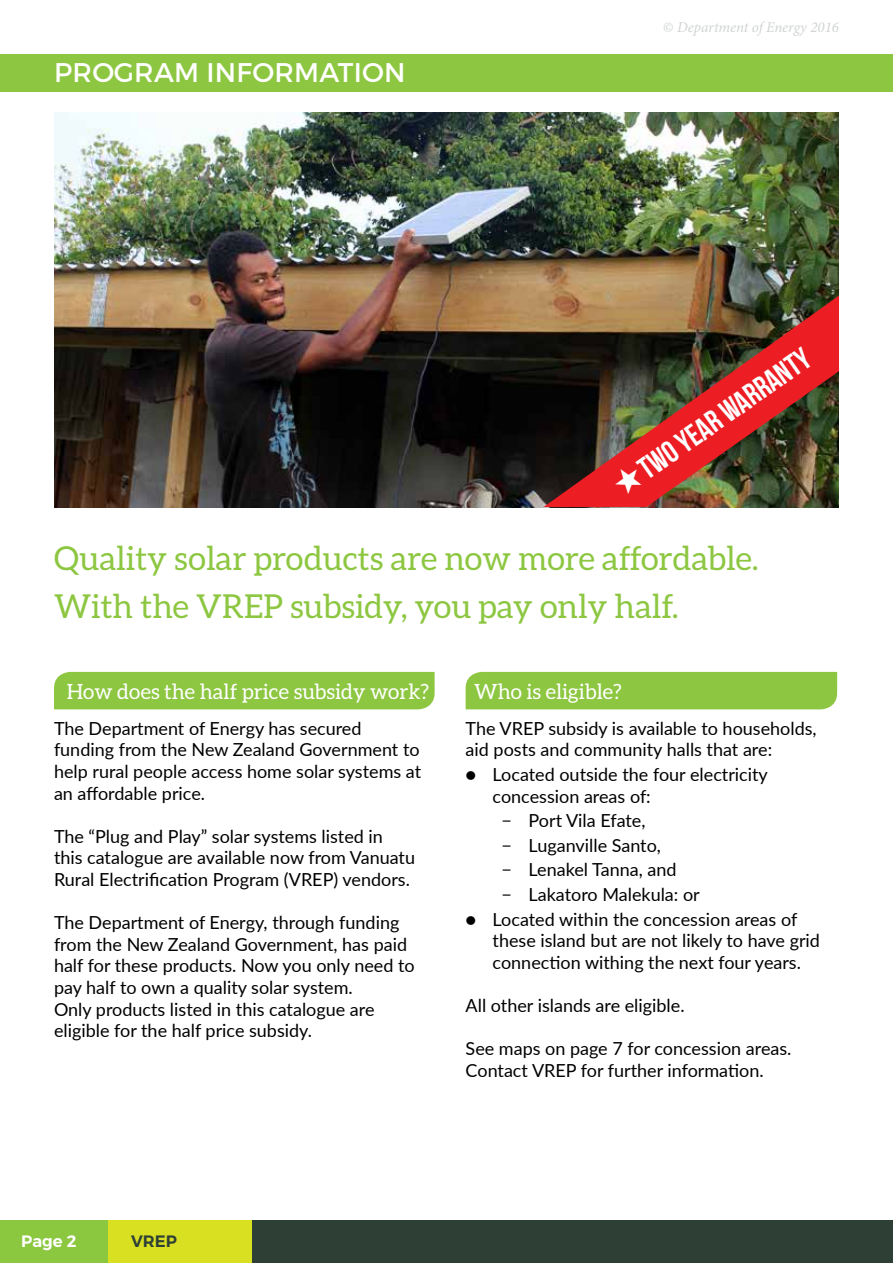
<style>
.page{position:relative;width:893px;height:1263px;background:#fff}
.page>*{position:absolute;margin:0;border:0;box-sizing:border-box;transform-origin:0 0}
.t1{font:33px/48px "Aleo";color:#8dc741}
.t2{font:30.9px "Bebas Neue";color:#fff}
.t3{font:27px "Montserrat";letter-spacing:.01em;color:#fff}
.t4{font:21px "Aleo";color:#fff}
.t5{font:18px/21.6px "Lato";color:#000}
.t6{font:600 16.5px "Montserrat";color:#fff}
.t7{font:600 16.5px "Montserrat";color:#2e4036}
.t8{font:italic 15px "Minion Pro";letter-spacing:-.005em;color:#d1d3d4}
.s1{font-style:normal}
</style>
<div class="page">
<div style="left:251px;top:1220px;width:642px;height:43px;background:#2e4036"></div>
<div style="left:0;top:1220px;width:143px;height:43px;background:#8cc740"></div>
<div style="left:108px;top:1220px;width:143px;height:43px;background:#d9e021"></div>
<div style="left:0;top:54px;width:893px;height:38px;background:#8dc741"></div>
<div style="left:54px;top:672px;width:381px;height:37px;background:#8dc741"></div>
<div style="left:466px;top:672px;width:371px;height:37px;background:#8dc741"></div>
<img style="left:54px;top:113px;width:785px;height:394px">
<img style="left:543px;top:296px;width:296px;height:211px">
<h3 class="t3" style="left:54px;top:56px;width:353px">PROGRAM INFORMATION</h3>
<p class="t8" style="left:663px;top:17px;width:177px"><span class="s1">©</span> Department of Energy 2016</p>
<h2 class="t2" style="left:607px;top:475px;width:235px;rotate:-35deg">▲two year warranty</h2>
<h1 class="t1" style="left:54px;top:534px;width:706px">Quality solar products are now more affordable.<br>With the VREP subsidy, you pay only half.</h1>
<p class="t4" style="left:67px;top:680px;width:364px">How does the half price subsidy work?</p>
<p class="t4" style="left:474px;top:680px;width:149px">Who is eligible?</p>
<p class="t5" style="left:54px;top:717px;width:369px">The Department of Energy has secured funding from the New Zealand Government to help rural people access home solar systems at an affordable price.</p>
<p class="t5" style="left:54px;top:825px;width:363px">The “Plug and Play” solar systems listed in this catalogue are available now from Vanuatu<br>Rural Electrification Program (VREP) vendors.</p>
<p class="t5" style="left:54px;top:911px;width:362px">The Department of Energy, through funding from the New Zealand Government, has paid half for these products. Now you only need to pay half to own a quality solar system.<br>Only products listed in this catalogue are eligible for the half price subsidy.</p>
<p class="t5" style="left:466px;top:717px;width:353px">The VREP subsidy is available to households, aid posts and community halls that are:</p>
<p class="t5" style="left:493px;top:763px;width:277px;text-indent:-27px">● Located outside the four electricity concession areas of:</p>
<p class="t5" style="left:502px;top:808px;width:200px;line-height:24.6px">− Port Vila Efate,<br>− Luganville Santo,<br>− Lenakel Tanna, and<br>− Lakatoro Malekula: or</p>
<p class="t5" style="left:493px;top:907px;width:329px;text-indent:-27px">● Located within the concession areas of these island but are not likely to have grid connection withing the next four years.</p>
<p class="t5" style="left:466px;top:994px;width:220px">All other islands are eligible.</p>
<p class="t5" style="left:466px;top:1037px;width:327px">See maps on page 7 for concession areas.<br>Contact VREP for further information.</p>
<p class="t6" style="left:21px;top:1231px;width:57px">Page 2</p>
<p class="t7" style="left:131px;top:1231px;width:47px">VREP</p>
</div>
